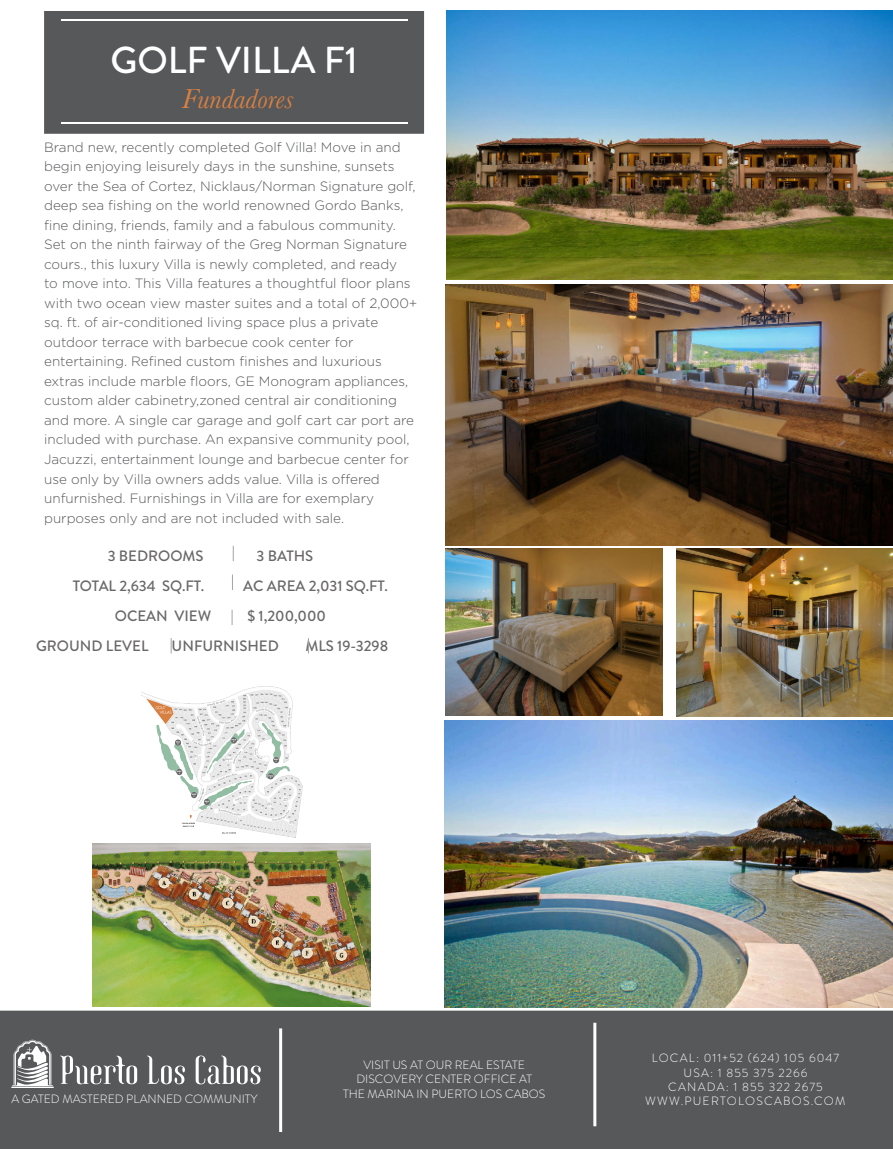
<style>
.page{position:relative;width:893px;height:1149px;background:#fff}
.page>*{position:absolute;margin:0;border:0;box-sizing:border-box;transform-origin:0 0}
.t1{font:500 37.5px "Brandon Grotesque";color:#fff}
.t2{font:italic 28.5px "Baskerville";color:#d88042}
.t3{font:500 15px "Brandon Grotesque";color:#696767}
.t4{font:300 13.5px/19.5px "Gotham";color:#57585a}
.t5{font:300 12px "Brandon Grotesque";color:#fff}
.t6{font:300 12px "Brandon Grotesque";letter-spacing:.085em;color:#fff}
.t7{font:300 12px "Brandon Grotesque";letter-spacing:.105em;color:#fff}
.s1{color:#fff}
</style>
<div class="page">
<div style="left:0;top:1011px;width:893px;height:137px;background:#57585a"></div>
<div style="left:0;top:1010px;width:893px;height:138px;border:2px solid #57585a"></div>
<div style="left:44px;top:11px;width:380px;height:123px;background:#57585a;border:2px solid #57585a"></div>
<hr style="left:61px;top:123px;width:346px;height:1px;background:#fff">
<hr style="left:61px;top:19px;width:346px;height:1px;background:#fff">
<svg style="left:60px;top:1055px;width:77px;height:28px"></svg>
<svg style="left:147px;top:1055px;width:38px;height:28px"></svg>
<svg style="left:196px;top:1055px;width:65px;height:28px"></svg>
<hr style="left:11px;top:1086px;width:43px;height:1px;background:#fff">
<svg style="left:13px;top:1039px;width:39px;height:46px"></svg>
<img style="left:446px;top:11px;width:447px;height:269px">
<img style="left:445px;top:285px;width:448px;height:260px">
<img style="left:445px;top:549px;width:217px;height:166px">
<img style="left:676px;top:549px;width:217px;height:166px">
<img style="left:444px;top:720px;width:449px;height:287px">
<hr style="left:279px;top:1028px;width:3px;height:103px;background:#fff">
<hr style="left:593px;top:1022px;width:3px;height:103px;background:#fff">
<svg style="left:232px;top:609px;width:1px;height:16px"></svg>
<svg style="left:232px;top:574px;width:1px;height:16px"></svg>
<svg style="left:233px;top:545px;width:1px;height:16px"></svg>
<img style="left:141px;top:686px;width:161px;height:151px">
<svg style="left:171px;top:638px;width:1px;height:15px"></svg>
<img style="left:92px;top:843px;width:278px;height:163px">
<svg style="left:308px;top:638px;width:1px;height:15px"></svg>
<p class="t1" style="left:110px;top:34px;width:249px">GOLF VILLA F1</p>
<p class="t2" style="left:182px;top:79px;width:113px">Fundadores</p>
<p class="t4" style="left:44px;top:137px;width:375px">Brand new, recently completed Golf Villa! Move in and begin enjoying leisurely days in the sunshine, sunsets over the Sea of Cortez, Nicklaus/Norman Signature golf, deep sea fishing on the world renowned Gordo Banks, fine dining, friends, family and a fabulous community.<br>Set on the ninth fairway of the Greg Norman Signature cours., this luxury Villa is newly completed, and ready<br>to move into. This Villa features a thoughtful floor plans with two ocean view master suites and a total of 2,000+ sq. ft. of air-conditioned living space plus a private</p>
<p class="t4" style="left:44px;top:332px;width:311px">outdoor terrace with barbecue cook center for</p>
<p class="t4" style="left:44px;top:351px;width:372px">entertaining. Refined custom finishes and luxurious extras include marble floors, GE Monogram appliances, custom alder cabinetry,zoned central air conditioning and more. A single car garage and golf cart car port are included with purchase. An expansive community pool, Jacuzzi, entertainment lounge and barbecue center for use only by Villa owners adds value. Villa is offered</p>
<p class="t4" style="left:44px;top:488px;width:331px">unfurnished. Furnishings in Villa are for exemplary</p>
<p class="t4" style="left:44px;top:507px;width:301px">purposes only and are not included with sale.</p>
<p class="t3" style="left:108px;top:545px;width:97px">3 BEDROOMS</p>
<p class="t3" style="left:256px;top:545px;width:58px">3 BATHS</p>
<p class="t3" style="left:73px;top:575px;width:133px">TOTAL 2,634 SQ.FT.</p>
<p class="t3" style="left:237px;top:575px;width:152px"><span class="s1">_</span>AC AREA 2,031 SQ.FT.</p>
<p class="t3" style="left:115px;top:605px;width:98px">OCEAN VIEW</p>
<p class="t3" style="left:248px;top:605px;width:80px">$ 1,200,000</p>
<p class="t3" style="left:36px;top:635px;width:114px">GROUND LEVEL</p>
<p class="t3" style="left:172px;top:635px;width:109px">UNFURNISHED</p>
<p class="t3" style="left:305px;top:635px;width:84px">MLS 19-3298</p>
<p class="t5" style="left:11px;top:1090px;width:248px">A GATED MASTERED PLANNED COMMUNITY</p>
<p class="t5" style="left:363px;top:1056px;width:163px">VISIT US AT OUR REAL ESTATE</p>
<p class="t5" style="left:356px;top:1070px;width:177px">DISCOVERY CENTER OFFICE AT</p>
<p class="t5" style="left:343px;top:1084px;width:204px">THE MARINA IN PUERTO LOS CABOS</p>
<p class="t6" style="left:652px;top:1049px;width:189px">LOCAL: 011+52 (624) 105 6047</p>
<p class="t6" style="left:683px;top:1063px;width:126px">USA: 1 855 375 2266</p>
<p class="t6" style="left:668px;top:1078px;width:156px">CANADA: 1 855 322 2675</p>
<p class="t7" style="left:645px;top:1092px;width:202px">WWW.PUERTOLOSCABOS.COM</p>
</div>
